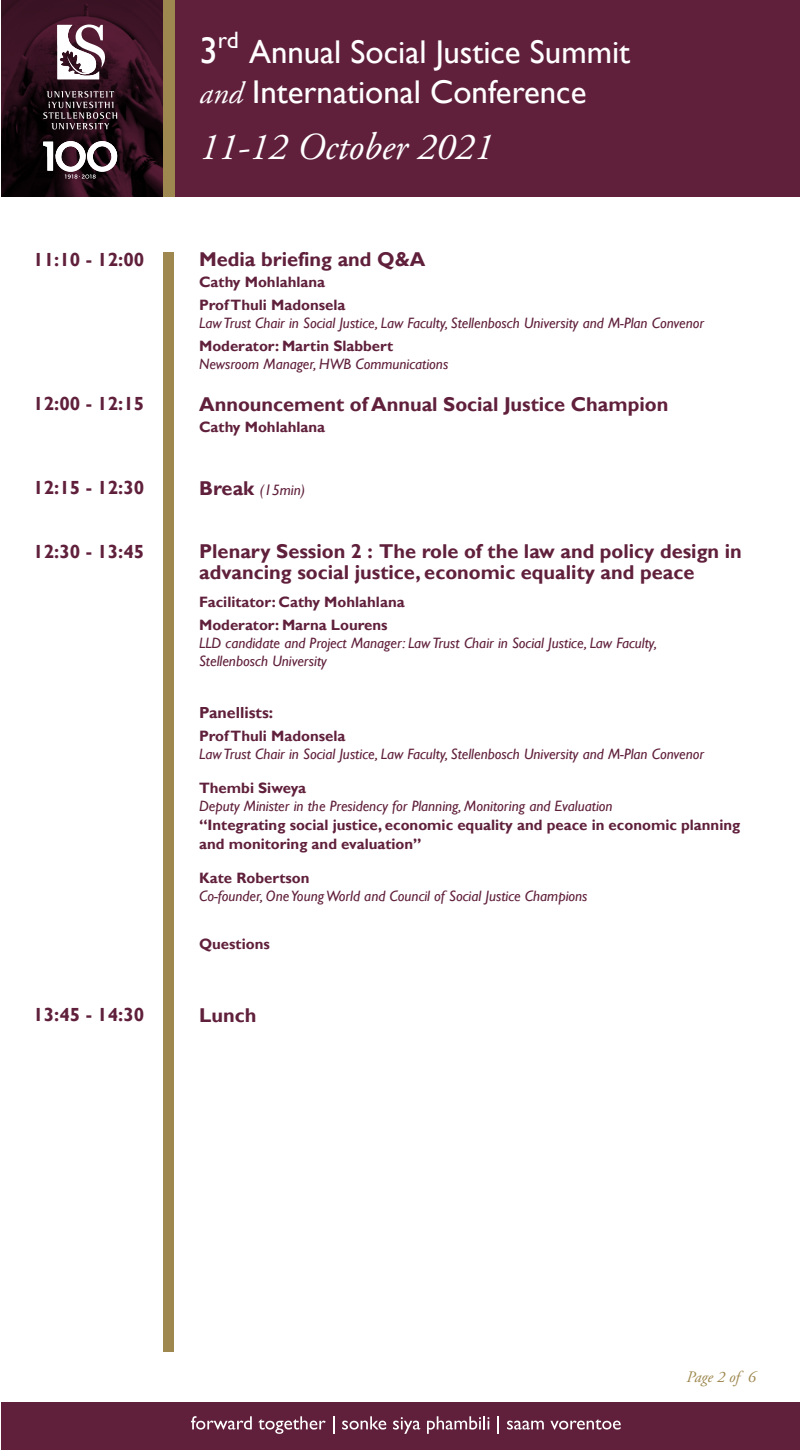
<style>
.page{position:relative;width:800px;height:1450px;background:#fff}
.page>*{position:absolute;margin:0;border:0;box-sizing:border-box;transform-origin:0 0}
.t1{font:italic 38px "Adobe Garamond Pro";color:#fff}
.t2{font:32.9px/40.1px "Gill Sans";color:#fff}
.t3{font:700 20px/21px "Gill Sans";color:#60203b}
.t4{font:700 19px "Gill Sans";color:#60203b}
.t5{font:700 16px "Gill Sans";color:#60203b}
.t6{font:italic 16px "Adobe Garamond Pro";color:#9e884f}
.t7{font:italic 15px/18px "Gill Sans";color:#60203b}
.t8{font:700 15px/23px "Gill Sans";color:#60203b}
.s1{font-size:37px}
.s2{font-family:"Adobe Garamond Pro";font-style:italic;font-size:30.7px}
.s3{font-weight:700;font-style:normal;font-size:20px}
</style>
<div class="page">
<svg style="left:1px;top:0;width:799px;height:197px;background:#571d35"></svg>
<div style="left:1px;top:1402px;width:799px;height:48px;background:#60203b"></div>
<div style="left:163px;top:0;width:12px;height:197px;background:#9e884f"></div>
<div style="left:163px;top:252px;width:11px;height:1100px;background:#9e884f"></div>
<svg style="left:57px;top:25px;width:48px;height:54px"></svg>
<svg style="left:43px;top:91px;width:74px;height:38px;background:#43343a"></svg>
<svg style="left:43px;top:141px;width:74px;height:38px"></svg>
<svg style="left:191px;top:1416px;width:61px;height:14px"></svg>
<svg style="left:258px;top:1416px;width:68px;height:18px"></svg>
<svg style="left:333px;top:1416px;width:1px;height:18px"></svg>
<svg style="left:342px;top:1416px;width:44px;height:14px"></svg>
<svg style="left:393px;top:1417px;width:27px;height:17px"></svg>
<svg style="left:427px;top:1416px;width:62px;height:18px"></svg>
<svg style="left:498px;top:1416px;width:1px;height:18px"></svg>
<svg style="left:507px;top:1421px;width:37px;height:9px"></svg>
<svg style="left:550px;top:1419px;width:71px;height:11px"></svg>
<h2 class="t2" style="left:199px;top:32px;width:432px"><span class="s1">3</span><sup>rd</sup> Annual Social Justice Summit <span class="s2">and</span> International Conference</h2>
<h1 class="t1" style="left:199px;top:125px;width:295px">11-12 October 2021</h1>
<p class="t4" style="left:33px;top:248px;width:113px">11:10 - 12:00</p>
<p class="t4" style="left:33px;top:392px;width:113px">12:00 - 12:15</p>
<h3 class="t3" style="left:199px;top:249px;width:228px">Media briefing and Q&amp;A</h3>
<p class="t8" style="left:199px;top:270px;width:148px">Cathy Mohlahlana<br>Prof Thuli Madonsela</p>
<p class="t7" style="left:199px;top:314px;width:507px">Law Trust Chair in Social Justice, Law Faculty, Stellenbosch University and M-Plan Convenor</p>
<p class="t8" style="left:199px;top:334px;width:196px">Moderator: Martin Slabbert</p>
<p class="t7" style="left:199px;top:355px;width:251px">Newsroom Manager, HWB Communications</p>
<h3 class="t3" style="left:199px;top:394px;width:471px">Announcement of Annual Social Justice Champion</h3>
<p class="t8" style="left:199px;top:415px;width:128px">Cathy Mohlahlana</p>
<p class="t4" style="left:33px;top:476px;width:113px">12:15 - 12:30</p>
<p class="t7" style="left:199px;top:481px;width:108px"><span class="s3">Break</span> (15min)</p>
<p class="t4" style="left:33px;top:540px;width:113px">12:30 - 13:45</p>
<h3 class="t3" style="left:199px;top:541px;width:544px">Plenary Session 2 : The role of the law and policy design in advancing social justice, economic equality and peace</h3>
<p class="t8" style="left:199px;top:590px;width:207px">Facilitator: Cathy Mohlahlana<br>Moderator: Marna Lourens</p>
<p class="t7" style="left:199px;top:634px;width:459px">LLD candidate and Project Manager: Law Trust Chair in Social Justice, Law Faculty,<br>Stellenbosch University</p>
<p class="t5" style="left:199px;top:703px;width:76px">Panellists:</p>
<p class="t8" style="left:199px;top:724px;width:148px">Prof Thuli Madonsela</p>
<p class="t7" style="left:199px;top:745px;width:507px">Law Trust Chair in Social Justice, Law Faculty, Stellenbosch University and M-Plan Convenor</p>
<p class="t8" style="left:199px;top:776px;width:109px">Thembi Siweya</p>
<p class="t7" style="left:199px;top:797px;width:415px">Deputy Minister in the Presidency for Planning, Monitoring and Evaluation</p>
<p class="t8" style="left:199px;top:815px;width:543px;line-height:19px">“Integrating social justice, economic equality and peace in economic planning and monitoring and evaluation”</p>
<p class="t8" style="left:199px;top:867px;width:112px">Kate Robertson</p>
<p class="t7" style="left:199px;top:887px;width:390px">Co-founder, One Young World and Council of Social Justice Champions</p>
<p class="t8" style="left:199px;top:933px;width:72px">Questions</p>
<p class="t4" style="left:33px;top:1003px;width:113px">13:45 - 14:30</p>
<h3 class="t3" style="left:199px;top:1005px;width:59px">Lunch</h3>
<p class="t6" style="left:686px;top:1368px;width:71px">Page 2 of 6</p>
</div>
